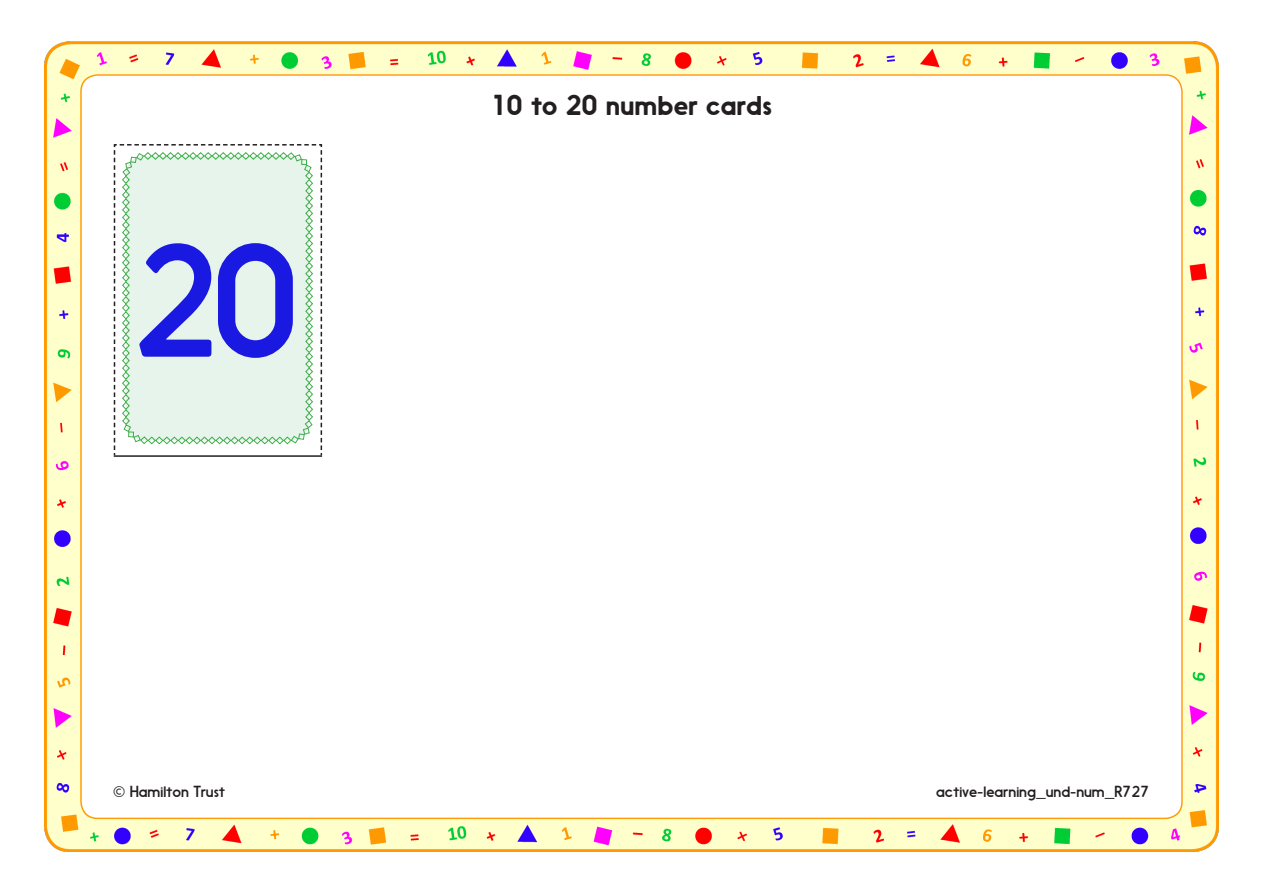
<style>
.page{position:relative;width:1263px;height:893px;background:#fff}
.page>*{position:absolute;margin:0;border:0;box-sizing:border-box;transform-origin:0 0}
.Working_at_Footer{font:150px "Nanami Rounded Book";color:#1919e1}
.t1{font:27px "Nanami Rounded Med";color:#231f20}
.t2{font:15px "Nanami Rounded Book";color:#231f20}
</style>
<div class="page">
<img style="left:45px;top:42px;width:1173px;height:810px">
<svg style="left:114px;top:144px;width:208px;height:311px;background:#d8e7dd"></svg>
<hr style="left:114px;top:455px;width:208px;height:2px;background:#231f20">
<p class="Working_at_Footer" style="left:128px;top:215px;width:174px">20</p>
<p class="t1" style="left:490px;top:89px;width:283px">10 to 20 number cards</p>
<p class="t2" style="left:113px;top:783px;width:114px">© Hamilton Trust</p>
<p class="t2" style="left:936px;top:783px;width:215px">active-learning_und-num_R727</p>
</div>
